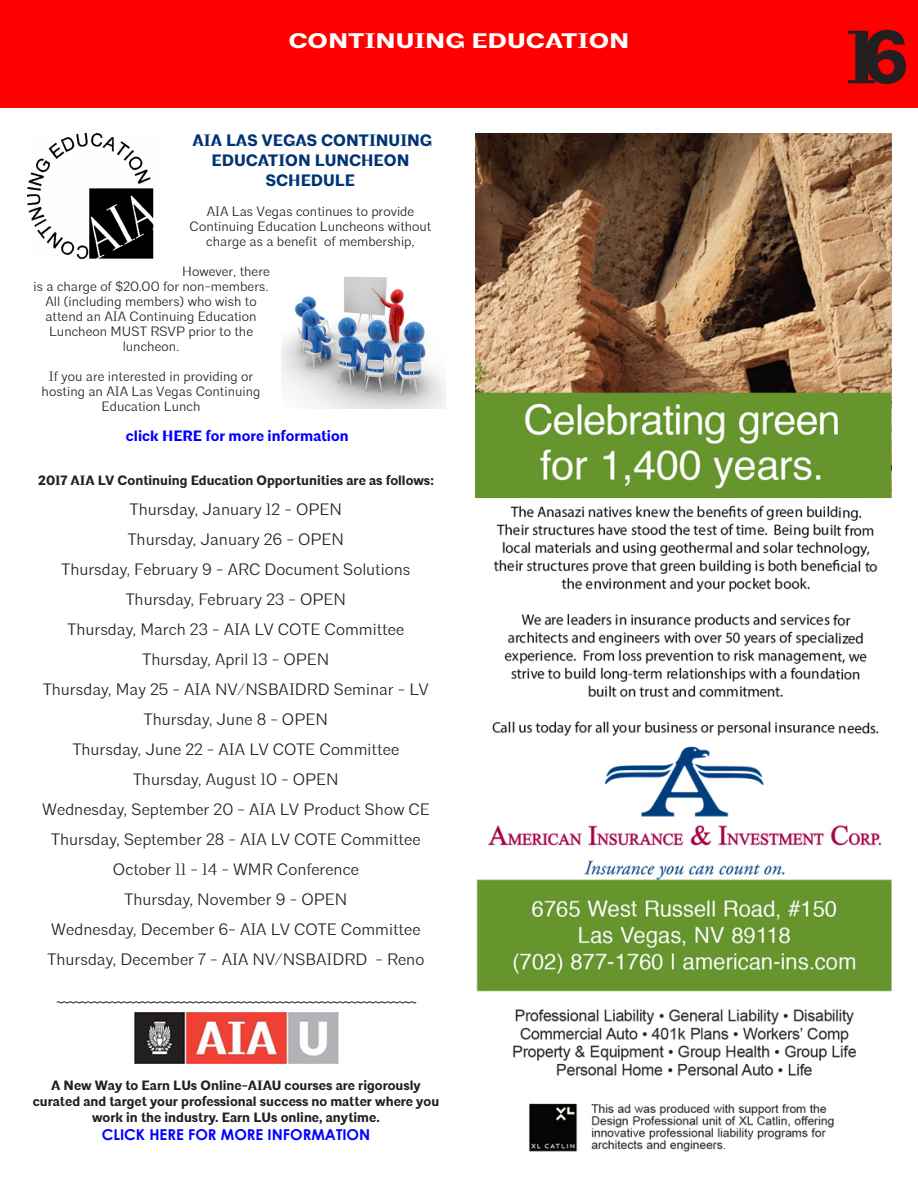
<style>
.page{position:relative;width:918px;height:1188px;background:#fff}
.page>*{position:absolute;margin:0;border:0;box-sizing:border-box;transform-origin:0 0}
.t1{font:700 75px "Architype";color:#231f20}
.t2{font:700 21px "Architype";color:#fff;scale:1.25 1}
.t3{font:300 16.5px "Architype";color:#231f20}
.t4{font:700 16.5px/19.8px "Architype";color:#003375;text-align:center}
.t5{font:700 15px "Architype";color:#00f}
.t6{font:700 15px "Century Gothic";color:#00f}
.t7{font:300 13.5px/15px "Architype";color:#231f20;text-align:center}
.t8{font:700 13.5px/16.2px "Architype";color:#231f20;text-align:center}
</style>
<div class="page">
<div style="left:0;top:0;width:918px;height:108px;background:#f00"></div>
<img style="left:28px;top:134px;width:126px;height:125px">
<img style="left:134px;top:1012px;width:205px;height:51px">
<svg style="left:56px;top:1001px;width:361px;height:3px"></svg>
<img style="left:282px;top:276px;width:164px;height:132px">
<img style="left:475px;top:134px;width:416px;height:1018px">
<p class="t2" style="left:289px;top:28px;width:274px">CONTINUING EDUCATION</p>
<p class="t1" style="left:846px;top:12px;width:64px">16</p>
<p class="t4" style="left:193px;top:131px;width:241px">AIA LAS VEGAS CONTINUING<br>EDUCATION LUNCHEON<br>SCHEDULE</p>
<p class="t7" style="left:190px;top:204px;width:243px">AIA Las Vegas continues to provide<br>Continuing Education Luncheons without charge as a benefit of membership,</p>
<p class="t7" style="left:182px;top:264px;width:89px">However, there</p>
<p class="t7" style="left:34px;top:279px;width:236px">is a charge of $20.00 for non-members.</p>
<p class="t7" style="left:45px;top:294px;width:213px">All (including members) who wish to</p>
<p class="t7" style="left:46px;top:309px;width:213px">attend an AIA Continuing Education</p>
<p class="t7" style="left:49px;top:324px;width:205px">Luncheon MUST RSVP prior to the</p>
<p class="t7" style="left:123px;top:339px;width:58px">luncheon.</p>
<p class="t7" style="left:42px;top:369px;width:220px">If you are interested in providing or hosting an AIA Las Vegas Continuing<br>Education Lunch</p>
<p class="t5" style="left:126px;top:427px;width:224px">click HERE for more information</p>
<p class="t8" style="left:38px;top:473px;width:397px">2017 AIA LV Continuing Education Opportunities are as follows:</p>
<p class="t3" style="left:130px;top:500px;width:214px">Thursday, January 12 - OPEN</p>
<p class="t3" style="left:128px;top:530px;width:218px">Thursday, January 26 - OPEN</p>
<p class="t3" style="left:62px;top:560px;width:350px">Thursday, February 9 - ARC Document Solutions</p>
<p class="t3" style="left:126px;top:590px;width:222px">Thursday, February 23 - OPEN</p>
<p class="t3" style="left:68px;top:620px;width:338px">Thursday, March 23 - AIA LV COTE Committee</p>
<p class="t3" style="left:143px;top:650px;width:188px">Thursday, April 13 - OPEN</p>
<p class="t3" style="left:43px;top:680px;width:387px">Thursday, May 25 - AIA NV/NSBAIDRD Seminar - LV</p>
<p class="t3" style="left:144px;top:710px;width:186px">Thursday, June 8 - OPEN</p>
<p class="t3" style="left:73px;top:740px;width:328px">Thursday, June 22 - AIA LV COTE Committee</p>
<p class="t3" style="left:133px;top:770px;width:207px">Thursday, August 10 - OPEN</p>
<p class="t3" style="left:42px;top:800px;width:389px">Wednesday, September 20 - AIA LV Product Show CE</p>
<p class="t3" style="left:51px;top:830px;width:371px">Thursday, September 28 - AIA LV COTE Committee</p>
<p class="t3" style="left:113px;top:860px;width:248px">October 11 - 14 - WMR Conference</p>
<p class="t3" style="left:125px;top:890px;width:224px">Thursday, November 9 - OPEN</p>
<p class="t3" style="left:51px;top:920px;width:371px">Wednesday, December 6- AIA LV COTE Committee</p>
<p class="t3" style="left:48px;top:950px;width:378px">Thursday, December 7 - AIA NV/NSBAIDRD - Reno</p>
<p class="t8" style="left:51px;top:1077px;width:371px">A New Way to Earn LUs Online-AIAU courses are rigorously</p>
<p class="t8" style="left:33px;top:1093px;width:408px">curated and target your professional success no matter where you work in the industry. Earn LUs online, anytime.</p>
<p class="t6" style="left:102px;top:1123px;width:270px">CLICK HERE FOR MORE INFORMATION</p>
</div>
